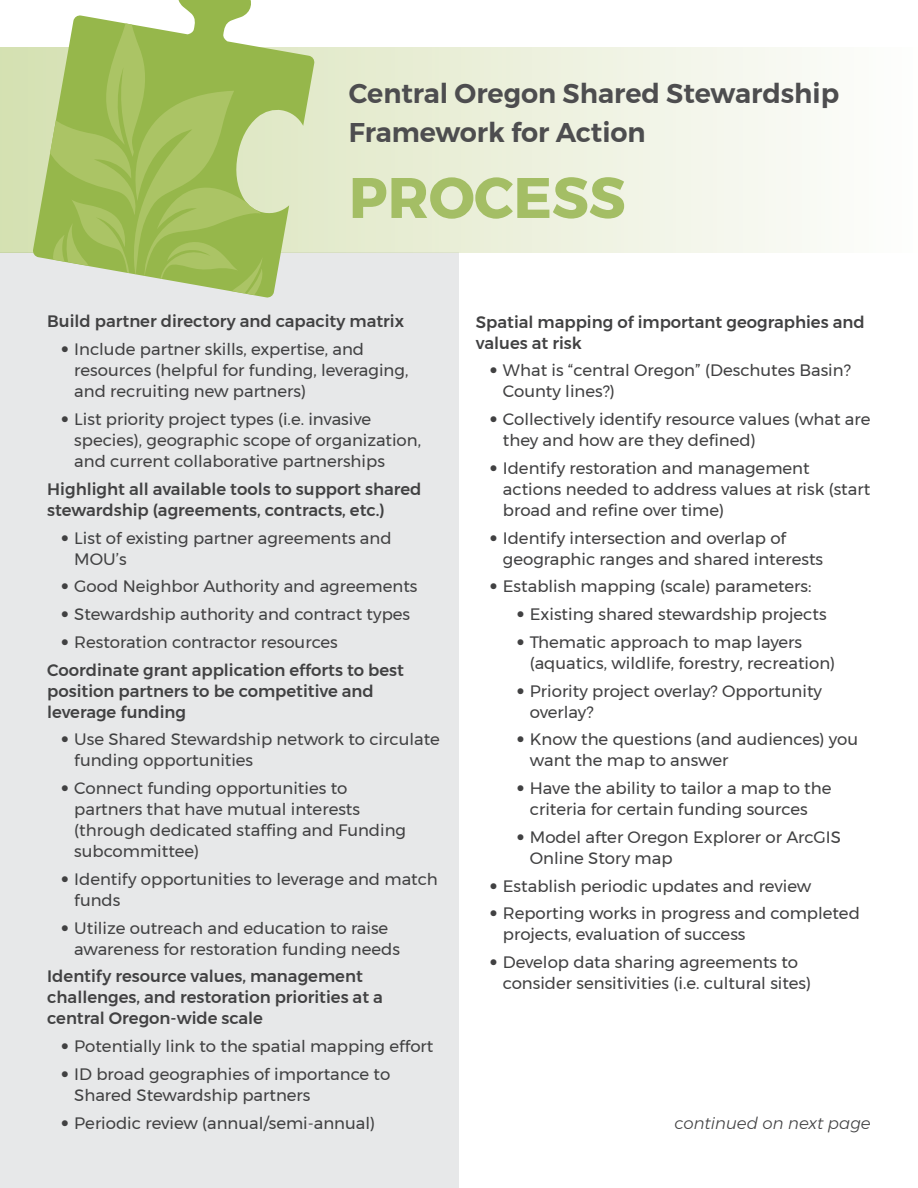
<style>
.page{position:relative;width:918px;height:1188px;background:#fff}
.page>*{position:absolute;margin:0;border:0;box-sizing:border-box;transform-origin:0 0}
.t1{font:700 57px "Montserrat";color:#a4be65}
.t2{font:600 27px/39px "Montserrat";color:#4d4d4f}
.t3{font:16.5px/21px "Montserrat";color:#414142}
.t4{font:500 16.5px/21px "Montserrat";color:#414142}
.t5{font:italic 300 16.5px "Montserrat";color:#414142}
.s1{font-family:"Avenir";font-weight:800}
.s2{font-weight:400}
</style>
<div class="page">
<div style="left:0;top:252px;width:459px;height:936px;background:#e7e8e9"></div>
<svg style="left:0;top:47px;width:817px;height:205px;background:#ecf0dd"></svg>
<svg style="left:32px;top:0;width:283px;height:298px"></svg>
<svg style="left:33px;top:10px;width:236px;height:287px;background:#aec774"></svg>
<h2 class="t2" style="left:349px;top:74px;width:492px">Central Oregon Shared Stewardship<br>Framework for Action</h2>
<h1 class="t1" style="left:349px;top:152px;width:278px">PROCESS</h1>
<p class="t4" style="left:47px;top:311px;width:358px">Build partner directory and capacity matrix</p>
<p class="t3" style="left:74px;top:339px;width:336px;text-indent:-13px"><span class="s1">•</span> Include partner skills, expertise, and resources (helpful for funding, leveraging, and recruiting new partners)</p>
<p class="t3" style="left:74px;top:408px;width:348px;text-indent:-13px"><span class="s1">•</span> List priority project types (i.e. invasive species), geographic scope of organization, and current collaborative partnerships</p>
<p class="t4" style="left:47px;top:478px;width:376px">Highlight all available tools to support shared stewardship (agreements, contracts, etc.)</p>
<p class="t3" style="left:74px;top:527px;width:319px;text-indent:-13px"><span class="s1">•</span> List of existing partner agreements and<br>MOU’s</p>
<p class="t3" style="left:61px;top:576px;width:358px"><span class="s1">•</span> Good Neighbor Authority and agreements</p>
<p class="t3" style="left:61px;top:604px;width:351px"><span class="s1">•</span> Stewardship authority and contract types</p>
<p class="t4" style="left:47px;top:628px;width:358px;line-height:27.8px;text-indent:13px"><span class="s1">•</span> <span class="s2">Restoration contractor resources<br></span>Coordinate grant application efforts to best</p>
<p class="t4" style="left:47px;top:680px;width:328px">position partners to be competitive and leverage funding</p>
<p class="t3" style="left:74px;top:729px;width:367px;text-indent:-13px"><span class="s1">•</span> Use Shared Stewardship network to circulate funding opportunities</p>
<p class="t3" style="left:74px;top:778px;width:333px;text-indent:-13px"><span class="s1">•</span> Connect funding opportunities to partners that have mutual interests (through dedicated staffing and Funding subcommittee)</p>
<p class="t3" style="left:74px;top:868px;width:365px;text-indent:-13px"><span class="s1">•</span> Identify opportunities to leverage and match funds</p>
<p class="t3" style="left:74px;top:917px;width:327px;text-indent:-13px"><span class="s1">•</span> Utilize outreach and education to raise awareness for restoration funding needs</p>
<p class="t4" style="left:47px;top:966px;width:337px">Identify resource values, management challenges, and restoration priorities at a central Oregon-wide scale</p>
<p class="t3" style="left:61px;top:1036px;width:374px"><span class="s1">•</span> Potentially link to the spatial mapping effort</p>
<p class="t3" style="left:74px;top:1063px;width:318px;text-indent:-13px"><span class="s1">•</span> ID broad geographies of importance to<br>Shared Stewardship partners</p>
<p class="t3" style="left:61px;top:1112px;width:316px"><span class="s1">•</span> Periodic review (annual/semi-annual)</p>
<p class="t4" style="left:476px;top:311px;width:390px">Spatial mapping of important geographies and values at risk</p>
<p class="t3" style="left:503px;top:360px;width:349px;text-indent:-13px"><span class="s1">•</span> What is “central Oregon” (Deschutes Basin?<br>County lines?)</p>
<p class="t3" style="left:503px;top:409px;width:369px;text-indent:-13px"><span class="s1">•</span> Collectively identify resource values (what are they and how are they defined)</p>
<p class="t3" style="left:503px;top:457px;width:369px;text-indent:-13px"><span class="s1">•</span> Identify restoration and management actions needed to address values at risk (start broad and refine over time)</p>
<p class="t3" style="left:503px;top:527px;width:322px;text-indent:-13px"><span class="s1">•</span> Identify intersection and overlap of geographic ranges and shared interests</p>
<p class="t3" style="left:489px;top:576px;width:324px"><span class="s1">•</span> Establish mapping (scale) parameters:</p>
<p class="t3" style="left:516px;top:604px;width:312px"><span class="s1">•</span> Existing shared stewardship projects</p>
<p class="t3" style="left:530px;top:631px;width:307px;text-indent:-13px"><span class="s1">•</span> Thematic approach to map layers (aquatics, wildlife, forestry, recreation)</p>
<p class="t3" style="left:530px;top:680px;width:294px;text-indent:-13px"><span class="s1">•</span> Priority project overlay? Opportunity overlay?</p>
<p class="t3" style="left:530px;top:729px;width:330px;text-indent:-13px"><span class="s1">•</span> Know the questions (and audiences) you want the map to answer</p>
<p class="t3" style="left:530px;top:778px;width:303px;text-indent:-13px"><span class="s1">•</span> Have the ability to tailor a map to the criteria for certain funding sources</p>
<p class="t3" style="left:530px;top:826px;width:313px;text-indent:-13px"><span class="s1">•</span> Model after Oregon Explorer or ArcGIS<br>Online Story map</p>
<p class="t3" style="left:489px;top:875px;width:323px"><span class="s1">•</span> Establish periodic updates and review</p>
<p class="t3" style="left:503px;top:903px;width:359px;text-indent:-13px"><span class="s1">•</span> Reporting works in progress and completed projects, evaluation of success</p>
<p class="t3" style="left:503px;top:952px;width:310px;text-indent:-13px"><span class="s1">•</span> Develop data sharing agreements to consider sensitivities (i.e. cultural sites)</p>
<p class="t5" style="left:674px;top:1110px;width:198px">continued on next page</p>
</div>
